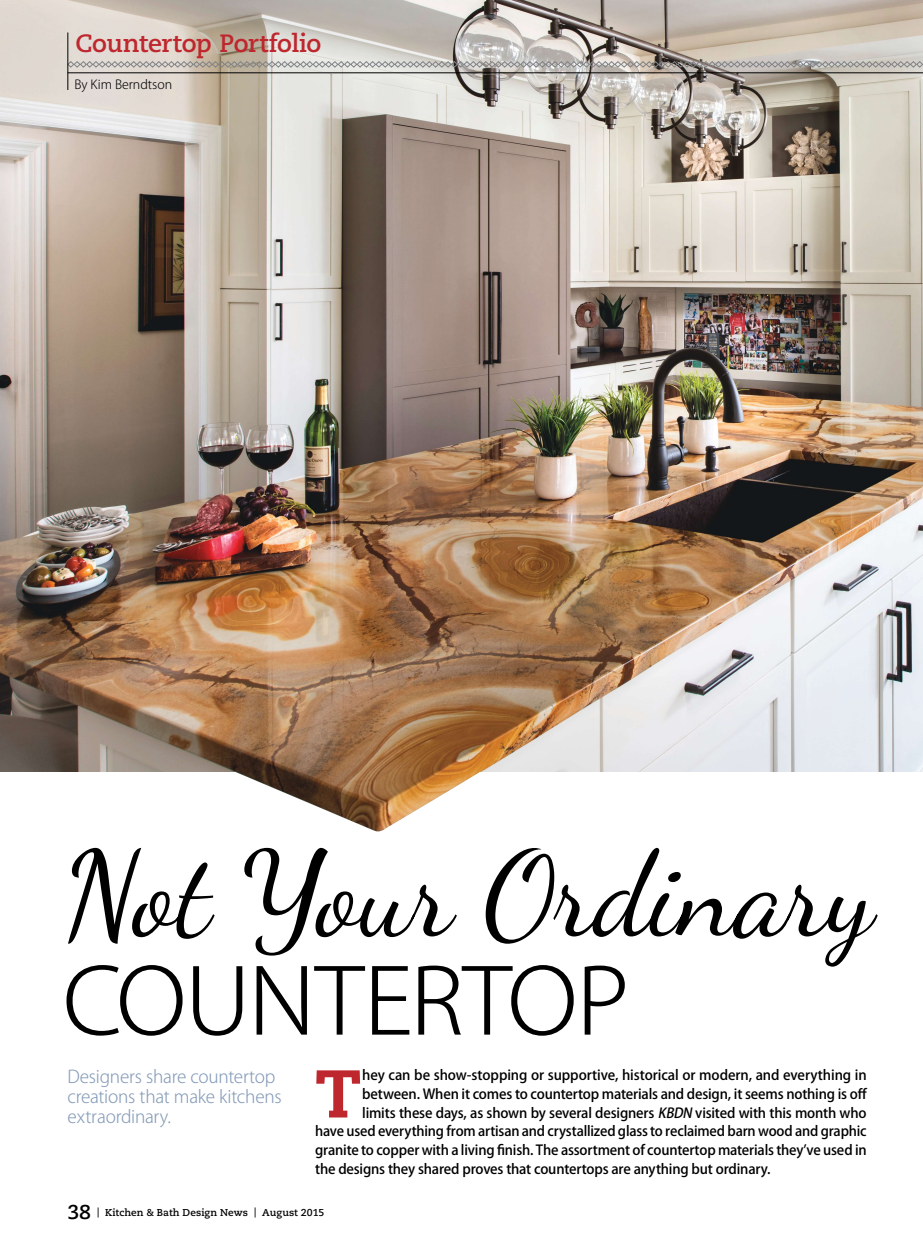
<style>
.page{position:relative;width:923px;height:1260px;background:#fff}
.page>*{position:absolute;margin:0;border:0;box-sizing:border-box;transform-origin:0 0}
.t1{font:800 67.38px "Caecilia LT Std";color:#be272e}
.t2{font:700 25px "Caecilia LT Std";letter-spacing:-.015em;color:#be272e}
.t3{font:300 17.5px/20px "Koz Go Pro";letter-spacing:-.015em;color:#859bb8}
.t4{font:500 13.75px "Koz Go Pr 6 N";letter-spacing:-.015em;color:#000}
.t5{font:300 12.5px "Koz Go Pro";color:#000}
.t6{font:700 10px "Caecilia LT Std";letter-spacing:.005em;color:#000}
.s1{font-style:italic}
.s2{font-size:20px}
</style>
<div class="page">
<img style="left:0;top:0;width:922px;height:771px">
<svg style="left:68px;top:61px;width:854px;height:7px;background:#b1aeab"></svg>
<hr style="left:67px;top:32px;width:1px;height:58px;background:#000">
<hr style="left:67px;top:72px;width:855px;height:1px;background:#000">
<svg style="left:66px;top:967px;width:558px;height:69px"></svg>
<svg style="left:68px;top:848px;width:809px;height:119px"></svg>
<img style="left:0;top:571px;width:805px;height:261px">
<p class="t2" style="left:75px;top:32px;width:247px">Countertop Portfolio</p>
<p class="t5" style="left:74px;top:79px;width:99px">By Kim Berndtson</p>
<p class="t3" style="left:67px;top:1068px;width:215px">Designers share countertop creations that make kitchens extraordinary.</p>
<p class="t1" style="left:315px;top:1055px;width:48px">T</p>
<p class="t4" style="left:362px;top:1069px;width:506px">hey can be show-stopping or supportive, historical or modern, and everything in</p>
<p class="t4" style="left:362px;top:1088px;width:506px">between. When it comes to countertop materials and design, it seems nothing is of</p>
<p class="t4" style="left:362px;top:1106px;width:506px">limits these days, as shown by several designers <span class="s1">KBDN</span> visited with this month who</p>
<p class="t4" style="left:315px;top:1125px;width:553px">have used everything from artisan and crystallized glass to reclaimed barn wood and graphic</p>
<p class="t4" style="left:315px;top:1144px;width:553px">granite to copper with a living fnish. The assortment of countertop materials they’ve used in</p>
<p class="t4" style="left:315px;top:1163px;width:457px">the designs they shared proves that countertops are anything but ordinary.</p>
<p class="t6" style="left:67px;top:1209px;width:258px"><span class="s2">38</span> | Kitchen &amp; Bath Design News | August 2015</p>
</div>
